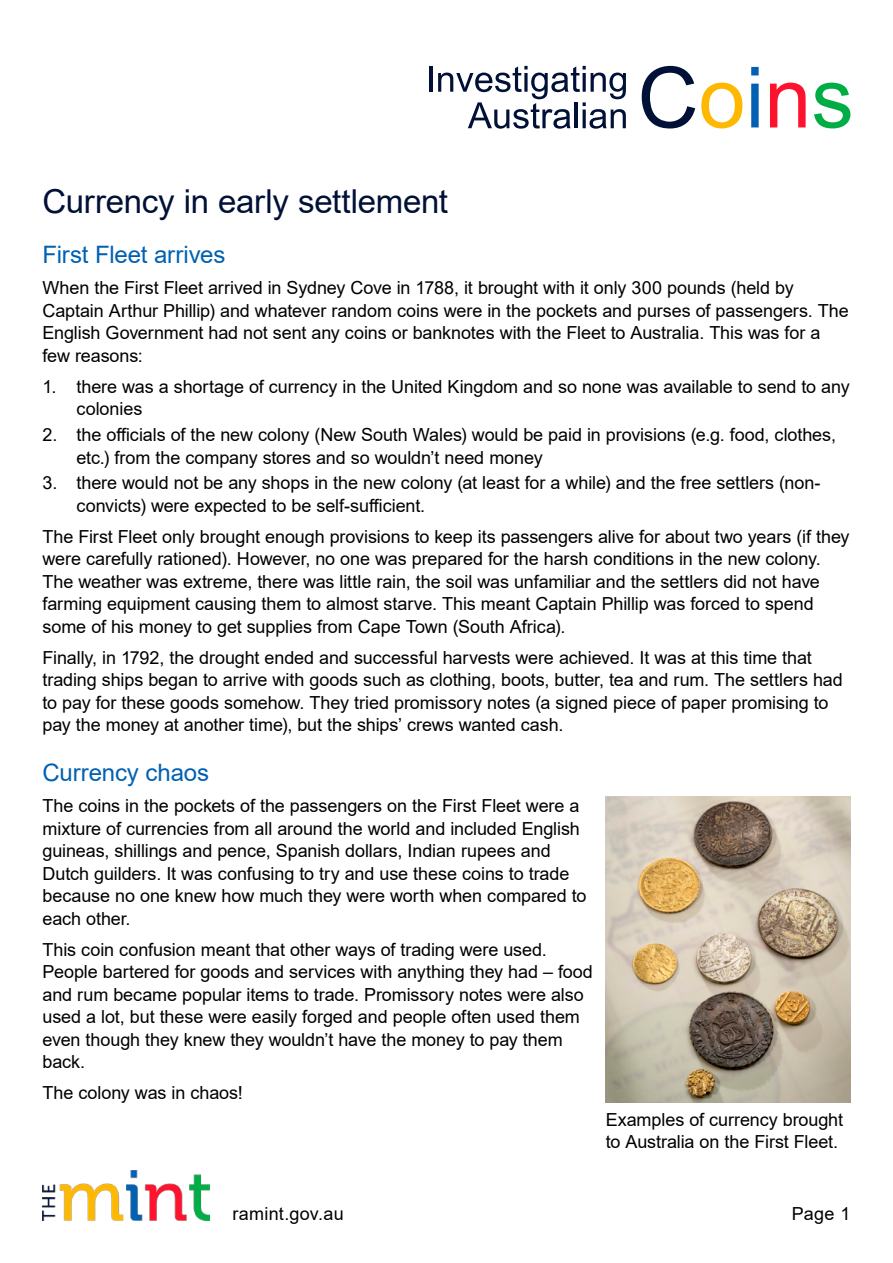
<style>
.page{position:relative;width:893px;height:1263px;background:#fff}
.page>*{position:absolute;margin:0;border:0;box-sizing:border-box;transform-origin:0 0}
.t1{font:33px "Arial";letter-spacing:-.01em;color:#001036}
.Heading_Level_1{font:24px "Arial";letter-spacing:-.01em;color:#0061b2}
.Content_Text_Main{font:18px/22.5px "Arial";letter-spacing:-.005em;color:#000}
.Content_Text_Last{font:18px/22.5px "Arial";letter-spacing:-.005em;color:#000}
.Content_Text_Main-2{font:18px "Arial";letter-spacing:.015em;color:#000}
</style>
<div class="page">
<img style="left:43px;top:1170px;width:167px;height:50px">
<hr style="left:429px;top:66px;width:3px;height:26px;background:#001036">
<svg style="left:438px;top:66px;width:188px;height:63px"></svg>
<svg style="left:642px;top:66px;width:53px;height:62px"></svg>
<svg style="left:701px;top:83px;width:41px;height:45px"></svg>
<svg style="left:751px;top:67px;width:8px;height:60px"></svg>
<svg style="left:770px;top:83px;width:36px;height:44px"></svg>
<svg style="left:814px;top:83px;width:36px;height:45px"></svg>
<img style="left:606px;top:796px;width:244px;height:306px">
<h1 class="t1" style="left:43px;top:179px;width:407px">Currency in early settlement</h1>
<h2 class="Heading_Level_1" style="left:43px;top:238px;width:184px">First Fleet arrives</h2>
<p class="Content_Text_Main" style="left:43px;top:277px;width:808px">When the First Fleet arrived in Sydney Cove in 1788, it brought with it only 300 pounds (held by Captain Arthur Phillip) and whatever random coins were in the pockets and purses of passengers. The English Government had not sent any coins or banknotes with the Fleet to Australia. This was for a few reasons:</p>
<p class="Content_Text_Main" style="left:77px;top:375px;width:775px;text-indent:-34px">1. there was a shortage of currency in the United Kingdom and so none was available to send to any colonies</p>
<p class="Content_Text_Main" style="left:77px;top:423px;width:761px;text-indent:-34px">2. the officials of the new colony (New South Wales) would be paid in provisions (e.g. food, clothes, etc.) from the company stores and so wouldn’t need money</p>
<p class="Content_Text_Main" style="left:77px;top:471px;width:745px;text-indent:-34px">3. there would not be any shops in the new colony (at least for a while) and the free settlers (non&shy;convicts) were expected to be self-sufficient.</p>
<p class="Content_Text_Main" style="left:43px;top:525px;width:808px">The First Fleet only brought enough provisions to keep its passengers alive for about two years (if they were carefully rationed). However, no one was prepared for the harsh conditions in the new colony.<br>The weather was extreme, there was little rain, the soil was unfamiliar and the settlers did not have farming equipment causing them to almost starve. This meant Captain Phillip was forced to spend some of his money to get supplies from Cape Town (South Africa).</p>
<p class="Content_Text_Last" style="left:43px;top:646px;width:802px">Finally, in 1792, the drought ended and successful harvests were achieved. It was at this time that trading ships began to arrive with goods such as clothing, boots, butter, tea and rum. The settlers had to pay for these goods somehow. They tried promissory notes (a signed piece of paper promising to pay the money at another time), but the ships’ crews wanted cash.</p>
<h2 class="Heading_Level_1" style="left:43px;top:756px;width:168px">Currency chaos</h2>
<p class="Content_Text_Main" style="left:43px;top:795px;width:546px">The coins in the pockets of the passengers on the First Fleet were a mixture of currencies from all around the world and included English guineas, shillings and pence, Spanish dollars, Indian rupees and Dutch guilders. It was confusing to try and use these coins to trade because no one knew how much they were worth when compared to each other.</p>
<p class="Content_Text_Main" style="left:43px;top:938px;width:552px">This coin confusion meant that other ways of trading were used.<br>People bartered for goods and services with anything they had – food and rum became popular items to trade. Promissory notes were also used a lot, but these were easily forged and people often used them even though they knew they wouldn’t have the money to pay them back.</p>
<p class="Content_Text_Last" style="left:43px;top:1082px;width:202px">The colony was in chaos!</p>
<p class="Content_Text_Main" style="left:606px;top:1108px;width:239px">Examples of currency brought to Australia on the First Fleet.</p>
<p class="Content_Text_Main-2" style="left:232px;top:1202px;width:113px">ramint.gov.au</p>
<p class="Content_Text_Main" style="left:792px;top:1203px;width:60px">Page 1</p>
</div>
